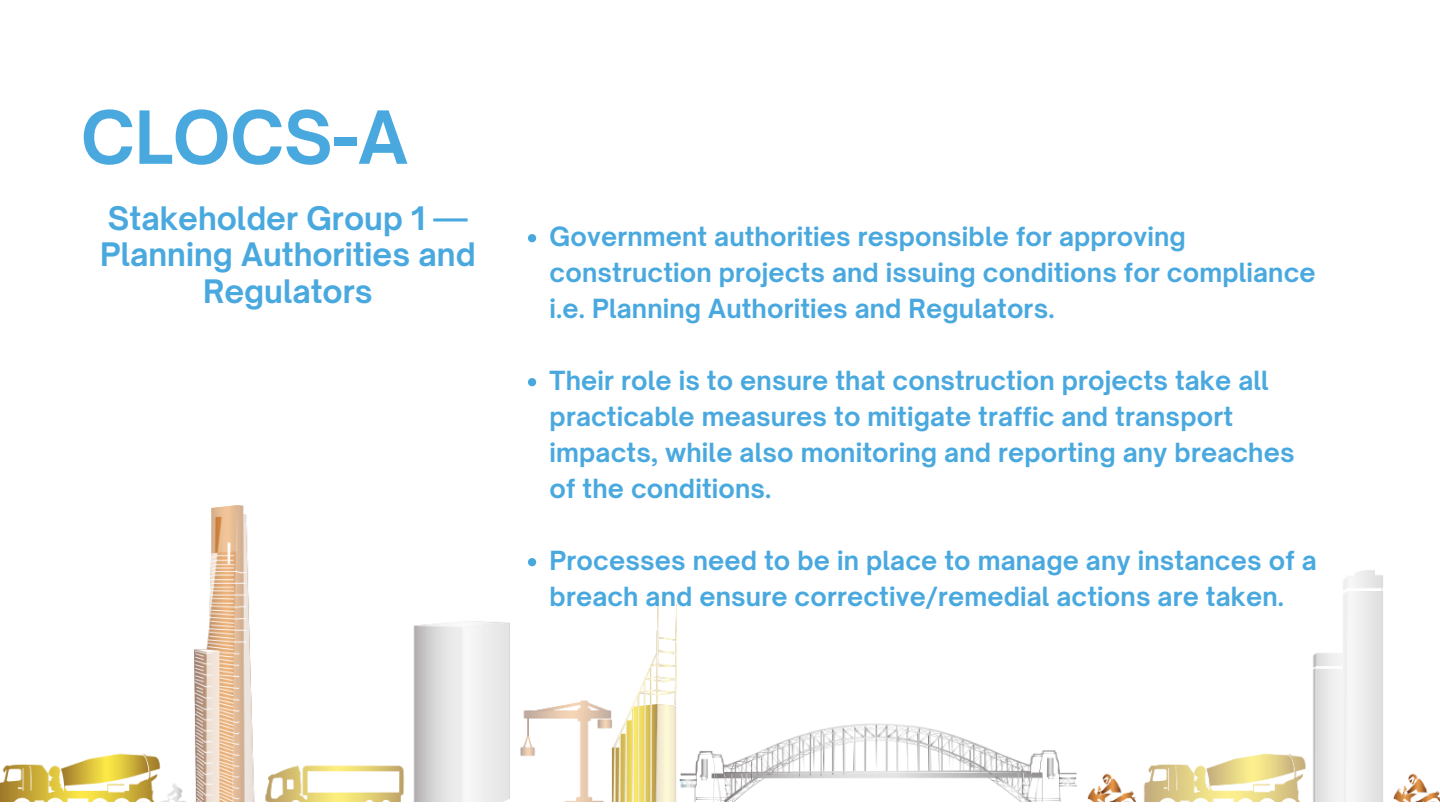
<style>
.page{position:relative;width:1440px;height:810px;background:#fff}
.page>*{position:absolute;margin:0;border:0;box-sizing:border-box;transform-origin:0 0}
.t1{font:700 70px "Open Sauce One";color:#49a9df}
.t2{font:700 31px/36.8px "Open Sauce One";color:#49a9df;text-align:center}
.t3{font:700 25.3px/36px "Open Sauce One";letter-spacing:.005em;color:#49a9df}
</style>
<div class="page">
<img style="left:0;top:505px;width:1440px;height:297px">
<svg style="left:528px;top:234px;width:8px;height:8px"></svg>
<svg style="left:528px;top:378px;width:8px;height:8px"></svg>
<svg style="left:528px;top:558px;width:8px;height:8px"></svg>
<p class="t1" style="left:81px;top:94px;width:328px">CLOCS-A</p>
<p class="t2" style="left:100px;top:199px;width:377px">Stakeholder Group 1 —<br>Planning Authorities and<br>Regulators</p>
<p class="t3" style="left:550px;top:218px;width:768px">Government authorities responsible for approving construction projects and issuing conditions for compliance i.e. Planning Authorities and Regulators.</p>
<p class="t3" style="left:550px;top:362px;width:746px">Their role is to ensure that construction projects take all practicable measures to mitigate traffic and transport impacts, while also monitoring and reporting any breaches of the conditions.</p>
<p class="t3" style="left:550px;top:542px;width:769px">Processes need to be in place to manage any instances of a breach and ensure corrective/remedial actions are taken.</p>
</div>
